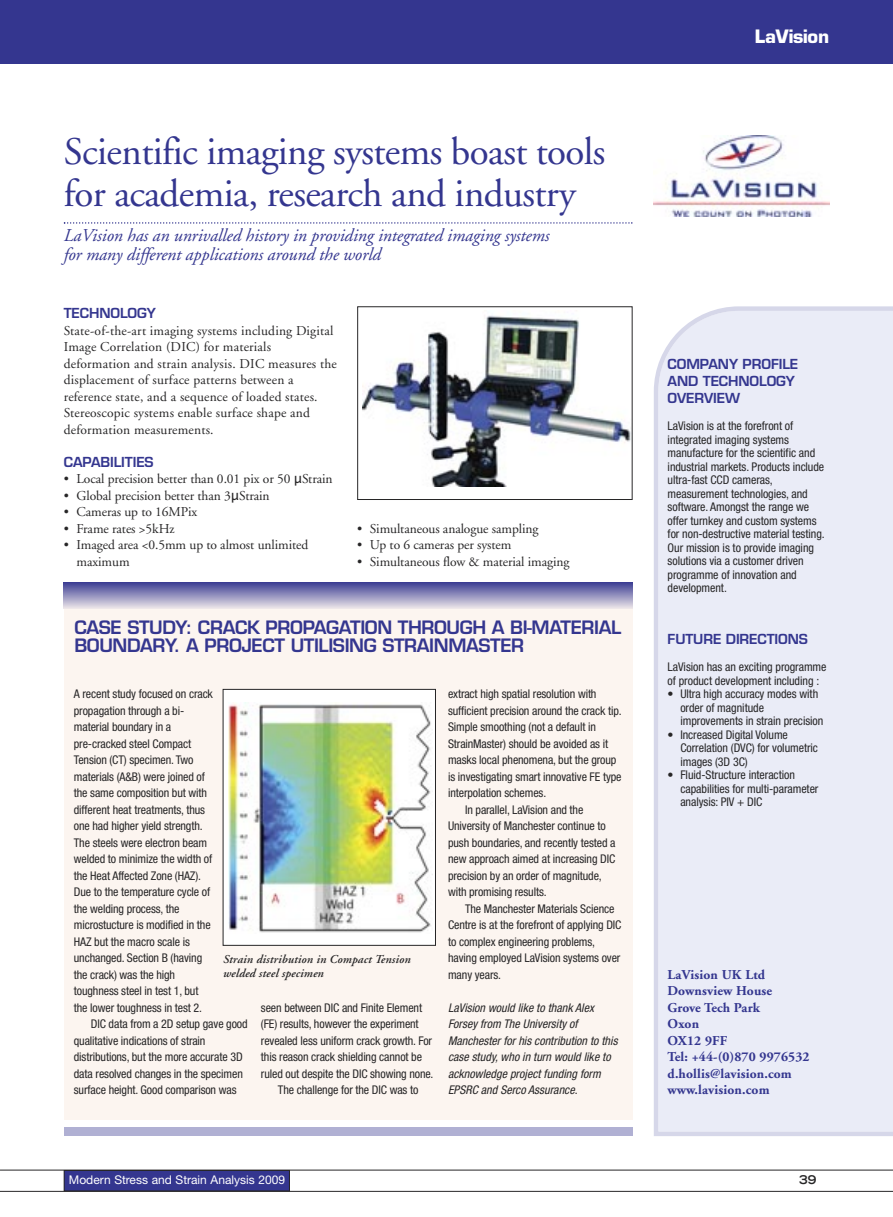
<style>
.page{position:relative;width:893px;height:1217px;background:#fff}
.page>*{position:absolute;margin:0;border:0;box-sizing:border-box;transform-origin:0 0}
.t1{font:39px/42px "Adobe Garamond LT";letter-spacing:-.015em;color:#34368f}
.t2{font:italic 18px/19.5px "Adobe Garamond LT";letter-spacing:-.005em;color:#34368f}
.t3{font:600 18px/18px "Eurostile LT";letter-spacing:-.02em;color:#34368f}
.t4{font:700 18px "Eurostile LT";letter-spacing:-.015em;color:#fff}
.t5{font:13.5px/16.5px "Adobe Garamond LT";letter-spacing:.015em;color:#272627}
.t6{font:13.5px/16.5px "Adobe Garamond LT";letter-spacing:-.005em;color:#272627}
.t7{font:700 13.5px/16.5px "Adobe Garamond LT";letter-spacing:.01em;color:#34368f}
.t8{font:600 13.5px/17.2px "Eurostile LT";letter-spacing:-.005em;color:#34368f}
.t9{font:condensed 12px/13.5px "Helvetica Neue LT";letter-spacing:-.01em;color:#272627}
.t10{font:italic condensed 12px/16.5px "Helvetica Neue LT";color:#272627}
.t11{font:italic 600 12px/14.4px "Adobe Garamond LT";letter-spacing:.01em;color:#272627}
.t12{font:12px "Helvetica Neue LT";color:#fff}
.t13{font:700 expanded 12px "Trade Gothic LT";color:#272627}
.s1{font-family:"Lucida Grande"}
.s2{font-style:normal}
</style>
<div class="page">
<div style="left:0;top:0;width:893px;height:64px;background:#34368f"></div>
<svg style="left:64px;top:222px;width:568px;height:2px"></svg>
<div style="left:658px;top:391px;width:235px;height:740px;background:#eaecf7"></div>
<svg style="left:654px;top:306px;width:239px;height:85px;background:#eaecf6"></svg>
<div style="left:64px;top:582px;width:568px;height:537px;background:#fcf5f0"></div>
<div style="left:64px;top:582px;width:568px;height:26px;background:linear-gradient(to bottom,#3b3d93,#e0d9e3)"></div>
<div style="left:64px;top:1127px;width:568px;height:8px;background:#b0b0d3"></div>
<div style="left:223px;top:689px;width:212px;height:256px;background:#fff"></div>
<img style="left:229px;top:702px;width:204px;height:230px">
<div style="left:223px;top:688px;width:213px;height:257px;border:1px solid #272627"></div>
<img style="left:654px;top:136px;width:175px;height:80px">
<img style="left:362px;top:315px;width:268px;height:171px">
<div style="left:357px;top:306px;width:275px;height:194px;border:1px solid #272627"></div>
<div style="left:64px;top:1170px;width:225px;height:20px;background:#34368f"></div>
<div style="left:64px;top:1169px;width:226px;height:21px;border:1px solid #272627"></div>
<hr style="left:0;top:1169px;width:893px;height:1px;background:#272627">
<hr style="left:0;top:1190px;width:893px;height:1px;background:#272627">
<h1 class="t1" style="left:64px;top:134px;width:543px">Scientific imaging systems boast tools for academia, research and industry</h1>
<h2 class="t2" style="left:64px;top:227px;width:487px">LaVision has an unrivalled history in providing integrated imaging systems for many different applications around the world</h2>
<p class="t8" style="left:64px;top:306px;width:94px">TECHNOLOGY</p>
<p class="t5" style="left:64px;top:323px;width:275px">State-of-the-art imaging systems including Digital Image Correlation (DIC) for materials deformation and strain analysis. DIC measures the displacement of surface patterns between a reference state, and a sequence of loaded states.<br>Stereoscopic systems enable surface shape and deformation measurements.</p>
<p class="t8" style="left:64px;top:454px;width:91px">CAPABILITIES</p>
<p class="t6" style="left:64px;top:472px;width:270px">• Local precision better than 0.01 pix or 50 <span class="s1">µ</span>Strain</p>
<p class="t6" style="left:64px;top:488px;width:207px">• Global precision better than 3<span class="s1">µ</span>Strain</p>
<p class="t6" style="left:64px;top:505px;width:135px">• Cameras up to 16MPix</p>
<p class="t6" style="left:64px;top:521px;width:112px">• Frame rates &gt;5kHz</p>
<p class="t6" style="left:77px;top:538px;width:233px;text-indent:-13px">• Imaged area &lt;0.5mm up to almost unlimited maximum</p>
<p class="t6" style="left:357px;top:521px;width:183px">• Simultaneous analogue sampling</p>
<p class="t6" style="left:357px;top:538px;width:156px">• Up to 6 cameras per system</p>
<p class="t6" style="left:357px;top:554px;width:214px">• Simultaneous flow &amp; material imaging</p>
<h2 class="t3" style="left:74px;top:620px;width:548px">CASE STUDY: CRACK PROPAGATION THROUGH A BI-MATERIAL<br>BOUNDARY. A PROJECT UTILISING STRAINMASTER</h2>
<p class="t9" style="left:74px;top:688px;width:141px">A recent study focused on crack</p>
<p class="t9" style="left:74px;top:704px;width:112px">propagation through a bi-</p>
<p class="t9" style="left:74px;top:721px;width:99px">material boundary in a</p>
<p class="t9" style="left:74px;top:737px;width:119px">pre-cracked steel Compact</p>
<p class="t9" style="left:74px;top:754px;width:121px">Tension (CT) specimen. Two</p>
<p class="t9" style="left:74px;top:770px;width:133px">materials (A&amp;B) were joined of</p>
<p class="t9" style="left:74px;top:787px;width:135px">the same composition but with</p>
<p class="t9" style="left:74px;top:803px;width:133px">different heat treatments, thus</p>
<p class="t9" style="left:74px;top:820px;width:130px">one had higher yield strength.</p>
<p class="t9" style="left:74px;top:836px;width:135px">The steels were electron beam</p>
<p class="t9" style="left:74px;top:853px;width:140px">welded to minimize the width of</p>
<p class="t9" style="left:74px;top:869px;width:129px">the Heat Affected Zone (HAZ).</p>
<p class="t9" style="left:74px;top:886px;width:138px">Due to the temperature cycle of</p>
<p class="t9" style="left:74px;top:902px;width:107px">the welding process, the</p>
<p class="t9" style="left:74px;top:919px;width:138px">microstucture is modified in the</p>
<p class="t9" style="left:74px;top:935px;width:118px">HAZ but the macro scale is</p>
<p class="t9" style="left:74px;top:952px;width:130px">unchanged. Section B (having</p>
<p class="t9" style="left:74px;top:968px;width:103px">the crack) was the high</p>
<p class="t9" style="left:74px;top:985px;width:126px">toughness steel in test 1, but</p>
<p class="t9" style="left:74px;top:1001px;width:130px">the lower toughness in test 2.</p>
<p class="t9" style="left:91px;top:1018px;width:158px">DIC data from a 2D setup gave good</p>
<p class="t9" style="left:74px;top:1034px;width:133px">qualitative indications of strain</p>
<p class="t9" style="left:74px;top:1051px;width:170px">distributions, but the more accurate 3D</p>
<p class="t9" style="left:74px;top:1067px;width:170px">data resolved changes in the specimen</p>
<p class="t9" style="left:74px;top:1084px;width:164px">surface height. Good comparison was</p>
<p class="t11" style="left:223px;top:952px;width:189px">Strain distribution in Compact Tension welded steel specimen</p>
<p class="t9" style="left:261px;top:1001px;width:163px">seen between DIC and Finite Element</p>
<p class="t9" style="left:261px;top:1018px;width:159px">(FE) results, however the experiment</p>
<p class="t9" style="left:261px;top:1034px;width:173px">revealed less uniform crack growth. For</p>
<p class="t9" style="left:261px;top:1051px;width:163px">this reason crack shielding cannot be</p>
<p class="t9" style="left:261px;top:1067px;width:174px">ruled out despite the DIC showing none.</p>
<p class="t9" style="left:278px;top:1084px;width:142px">The challenge for the DIC was to</p>
<p class="t9" style="left:448px;top:688px;width:150px">extract high spatial resolution with</p>
<p class="t9" style="left:448px;top:704px;width:175px">sufficient precision around the crack tip.</p>
<p class="t9" style="left:448px;top:721px;width:149px">Simple smoothing (not a default in</p>
<p class="t9" style="left:448px;top:737px;width:162px">StrainMaster) should be avoided as it</p>
<p class="t9" style="left:448px;top:754px;width:170px">masks local phenomena, but the group</p>
<p class="t9" style="left:448px;top:770px;width:175px">is investigating smart innovative FE type</p>
<p class="t9" style="left:448px;top:787px;width:100px">interpolation schemes.</p>
<p class="t9" style="left:465px;top:803px;width:120px">In parallel, LaVision and the</p>
<p class="t9" style="left:448px;top:820px;width:159px">University of Manchester continue to</p>
<p class="t9" style="left:448px;top:836px;width:169px">push boundaries, and recently tested a</p>
<p class="t9" style="left:448px;top:853px;width:169px">new approach aimed at increasing DIC</p>
<p class="t9" style="left:448px;top:869px;width:155px">precision by an order of magnitude,</p>
<p class="t9" style="left:448px;top:886px;width:100px">with promising results.</p>
<p class="t9" style="left:465px;top:902px;width:151px">The Manchester Materials Science</p>
<p class="t9" style="left:448px;top:919px;width:175px">Centre is at the forefront of applying DIC</p>
<p class="t9" style="left:448px;top:935px;width:149px">to complex engineering problems,</p>
<p class="t9" style="left:448px;top:952px;width:174px">having employed LaVision systems over</p>
<p class="t9" style="left:448px;top:968px;width:55px">many years.</p>
<p class="t10" style="left:448px;top:1000px;width:171px">LaVision would like to thank Alex Forsey from The University of Manchester for his contribution to this case study, who in turn would like to acknowledge project funding form EPSRC and Serco Assurance<span class="s2">.</span></p>
<h2 class="t4" style="left:755px;top:30px;width:76px">LaVision</h2>
<p class="t8" style="left:668px;top:356px;width:132px">COMPANY PROFILE<br>AND TECHNOLOGY<br>OVERVIEW</p>
<p class="t9" style="left:668px;top:420px;width:159px">LaVision is at the forefront of integrated imaging systems manufacture for the scientific and industrial markets. Products include ultra-fast CCD cameras, measurement technologies, and software. Amongst the range we offer turnkey and custom systems for non-destructive material testing.<br>Our mission is to provide imaging solutions via a customer driven programme of innovation and development.</p>
<p class="t8" style="left:668px;top:631px;width:142px">FUTURE DIRECTIONS</p>
<p class="t9" style="left:668px;top:661px;width:160px">LaVision has an exciting programme of product development including :</p>
<p class="t9" style="left:680px;top:688px;width:145px;text-indent:-13px">• Ultra high accuracy modes with order of magnitude improvements in strain precision</p>
<p class="t9" style="left:680px;top:728px;width:139px;text-indent:-13px">• Increased Digital Volume<br>Correlation (DVC) for volumetric images (3D 3C)</p>
<p class="t9" style="left:680px;top:769px;width:140px;text-indent:-13px">• Fluid-Structure interaction capabilities for multi-parameter analysis: PIV + DIC</p>
<p class="t7" style="left:668px;top:967px;width:143px">LaVision UK Ltd<br>Downsview House<br>Grove Tech Park<br>Oxon<br>OX12 9FF<br>Tel: +44-(0)870 9976532 d.hollis@lavision.com www.lavision.com</p>
<p class="t12" style="left:69px;top:1174px;width:218px">Modern Stress and Strain Analysis 2009</p>
<p class="t13" style="left:799px;top:1174px;width:19px">39</p>
</div>
